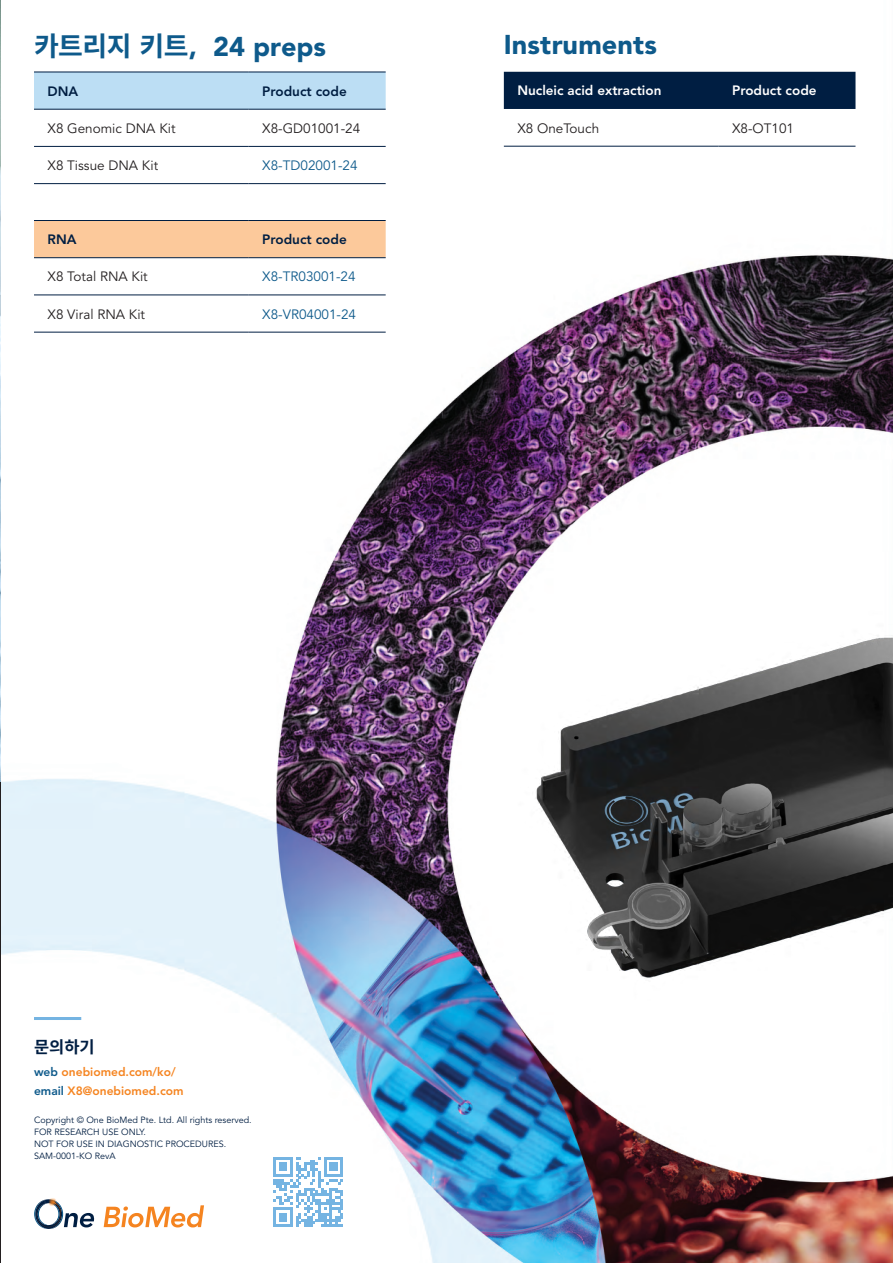
<style>
.page{position:relative;width:893px;height:1263px;background:#fff}
.page>*{position:absolute;margin:0;border:0;box-sizing:border-box;transform-origin:0 0}
.t1{font:900 27px "Avenir LT Pro";color:#0e5a8b}
.t2{font:700 16.5px "Source Han Sans";color:#001e42}
.t3{font:13.5px "Avenir LT Pro";color:#231f20}
.t4{font:13.5px "Avenir LT Pro";color:#0e5a8b}
.t5{font:800 13.5px "Avenir LT Pro";color:#fff}
.t6{font:800 13.5px "Avenir LT Pro";color:#001e42}
.t7{font:800 12px/19.5px "Avenir LT Pro";color:#f58420}
.t8{font:9px/12px "Avenir LT Pro";color:#001e42}
.s1{font-family:"Source Han Sans";font-weight:700}
.s2{color:#0e5a8b}
</style>
<div class="page">
<img style="left:1px;top:71px;width:892px;height:1192px">
<img style="left:0;top:0;width:1px;height:782px">
<img style="left:517px;top:512px;width:376px;height:586px">
<div style="left:34px;top:73px;width:352px;height:36px;background:#bcdef4"></div>
<hr style="left:34px;top:146px;width:215px;height:1px;background:#001e42">
<hr style="left:249px;top:146px;width:137px;height:1px;background:#001e42">
<hr style="left:34px;top:183px;width:215px;height:1px;background:#001e42">
<hr style="left:249px;top:183px;width:137px;height:1px;background:#001e42">
<hr style="left:34px;top:72px;width:215px;height:1px;background:#001e42">
<hr style="left:249px;top:72px;width:137px;height:1px;background:#001e42">
<hr style="left:34px;top:109px;width:215px;height:1px;background:#001e42">
<hr style="left:249px;top:109px;width:137px;height:1px;background:#001e42">
<div style="left:504px;top:72px;width:351px;height:37px;background:#001e42"></div>
<hr style="left:504px;top:146px;width:215px;height:1px;background:#001e42">
<hr style="left:719px;top:146px;width:136px;height:1px;background:#001e42">
<div style="left:34px;top:221px;width:352px;height:36px;background:#fcc99b"></div>
<hr style="left:34px;top:295px;width:215px;height:1px;background:#001e42">
<hr style="left:249px;top:295px;width:137px;height:1px;background:#001e42">
<hr style="left:34px;top:332px;width:215px;height:1px;background:#001e42">
<hr style="left:249px;top:332px;width:137px;height:1px;background:#001e42">
<hr style="left:34px;top:220px;width:215px;height:1px;background:#001e42">
<hr style="left:249px;top:220px;width:137px;height:1px;background:#001e42">
<hr style="left:34px;top:257px;width:215px;height:1px;background:#001e42">
<hr style="left:249px;top:257px;width:137px;height:1px;background:#001e42">
<hr style="left:34px;top:1017px;width:47px;height:3px;background:#75b4e2">
<svg style="left:104px;top:1205px;width:100px;height:22px"></svg>
<svg style="left:63px;top:1199px;width:31px;height:30px"></svg>
<img style="left:34px;top:1197px;width:29px;height:32px">
<svg style="left:273px;top:1157px;width:70px;height:70px"></svg>
<h1 class="t1" style="left:34px;top:30px;width:293px"><span class="s1">카트리지 키트</span>, 24 preps</h1>
<h1 class="t1" style="left:504px;top:29px;width:154px">Instruments</h1>
<h3 class="t6" style="left:48px;top:83px;width:32px">DNA</h3>
<h3 class="t6" style="left:262px;top:83px;width:86px">Product code</h3>
<h3 class="t3" style="left:48px;top:120px;width:130px">X8 Genomic DNA Kit</h3>
<h3 class="t3" style="left:262px;top:120px;width:100px">X8-GD01001-24</h3>
<h3 class="t3" style="left:48px;top:157px;width:112px">X8 Tissue DNA Kit</h3>
<h3 class="t4" style="left:262px;top:157px;width:97px">X8-TD02001-24</h3>
<h3 class="t5" style="left:517px;top:83px;width:146px">Nucleic acid extraction</h3>
<h3 class="t5" style="left:732px;top:83px;width:86px">Product code</h3>
<h3 class="t3" style="left:517px;top:120px;width:83px">X8 OneTouch</h3>
<h3 class="t3" style="left:732px;top:120px;width:64px">X8-OT101</h3>
<h3 class="t6" style="left:48px;top:231px;width:30px">RNA</h3>
<h3 class="t6" style="left:262px;top:231px;width:86px">Product code</h3>
<h3 class="t3" style="left:48px;top:269px;width:102px">X8 Total RNA Kit</h3>
<h3 class="t4" style="left:262px;top:269px;width:95px">X8-TR03001-24</h3>
<h3 class="t3" style="left:48px;top:306px;width:99px">X8 Viral RNA Kit</h3>
<h3 class="t4" style="left:262px;top:306px;width:95px">X8-VR04001-24</h3>
<h2 class="t2" style="left:34px;top:1038px;width:62px">문의하기</h2>
<h3 class="t7" style="left:34px;top:1062px;width:151px"><span class="s2">web</span> onebiomed.com/ko/ <span class="s2">email</span> X8@onebiomed.com</h3>
<p class="t8" style="left:34px;top:1114px;width:219px">Copyright © One BioMed Pte. Ltd. All rights reserved.<br>FOR RESEARCH USE ONLY.<br>NOT FOR USE IN DIAGNOSTIC PROCEDURES.<br>SAM-0001-KO RevA</p>
</div>
